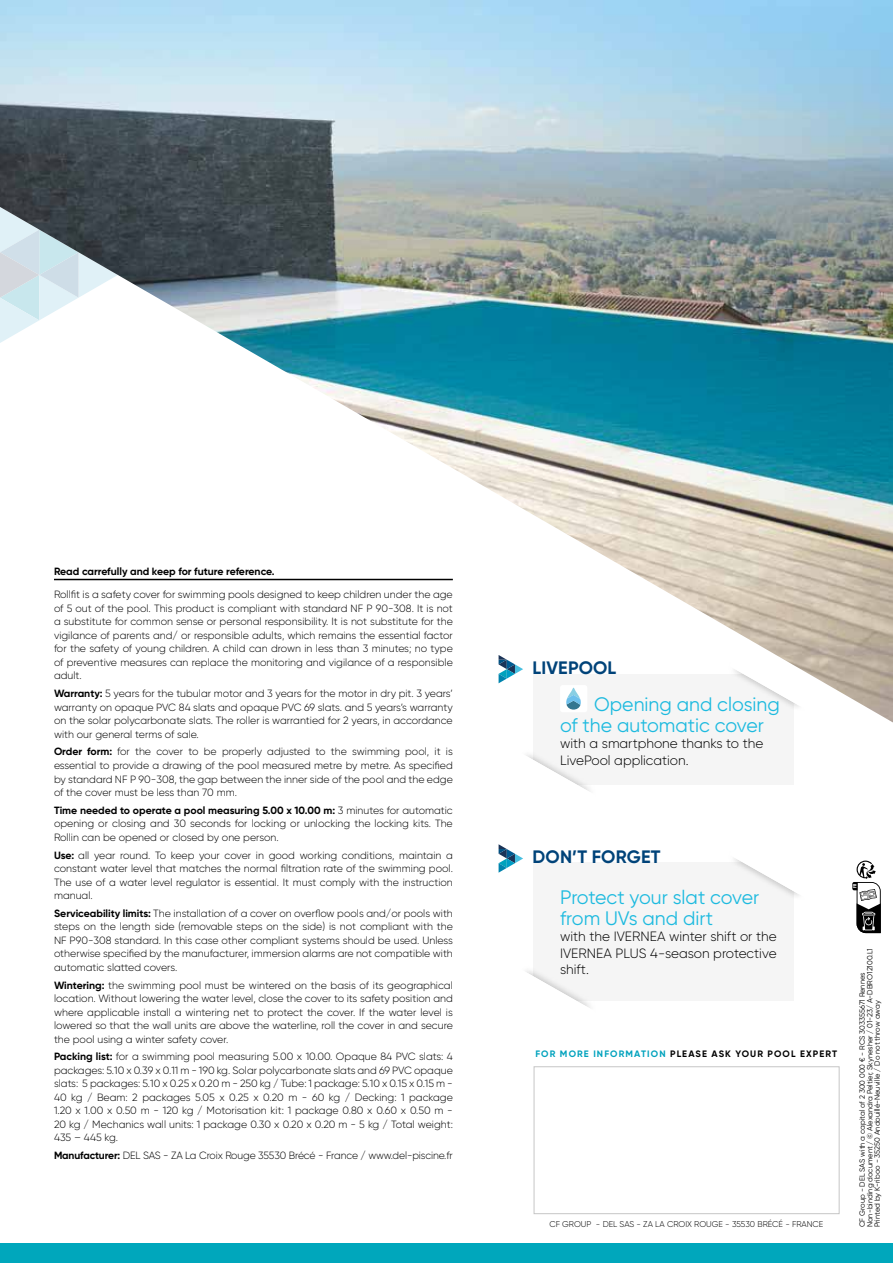
<style>
.page{position:relative;width:893px;height:1263px;background:#fff}
.page>*{position:absolute;margin:0;border:0;box-sizing:border-box;transform-origin:0 0}
.t1{font:19.5px/21px "Gilroy";color:#1dbadf}
.t2{font:700 18px "Gilroy";letter-spacing:.01em;color:#004379}
.t3{font:300 13.5px/16.5px "Gilroy";color:#000;text-align:justify}
.t4{font:300 10.5px/13.5px "Gilroy";color:#000;text-align:justify}
.t5{font:700 10.5px "Gilroy";color:#000}
.t6{font:700 9.3px "Gilroy";letter-spacing:.12em;color:#000}
.t7{font:300 8.4px "Gilroy";color:#000}
.t8{font:7.5px/7.5px "Gilroy";color:#000}
.t9{font:700 4.65px "Flama Condensed";color:#fff}
.s1{font-weight:700}
.s2{color:#00a2bd}
</style>
<div class="page">
<div style="left:0;top:1244px;width:893px;height:19px;background:#00a7bc"></div>
<div style="left:534px;top:1066px;width:305px;height:148px;background:#fff;border:1px solid #c6c6c6"></div>
<div style="left:534px;top:863px;width:260px;height:138px;background:#f5f5f5"></div>
<div style="left:727px;top:849px;width:80px;height:52px;background:#fff"></div>
<svg style="left:736px;top:860px;width:61px;height:36px"></svg>
<div style="left:519px;top:965px;width:79px;height:52px;background:#fff"></div>
<svg style="left:529px;top:971px;width:58px;height:35px"></svg>
<svg style="left:499px;top:844px;width:24px;height:29px"></svg>
<div style="left:534px;top:674px;width:260px;height:111px;background:#f5f5f5"></div>
<div style="left:519px;top:749px;width:79px;height:52px;background:#fff"></div>
<svg style="left:530px;top:755px;width:57px;height:35px"></svg>
<svg style="left:852px;top:860px;width:29px;height:74px"></svg>
<img style="left:0;top:0;width:893px;height:722px">
<p class="t5" style="left:54px;top:565px;width:222px">Read carrefully and keep for future reference.</p>
<p class="t4" style="left:54px;top:588px;width:400px">Rollfit is a safety cover for swimming pools designed to keep children under the age of 5 out of the pool. This product is compliant with standard NF P 90-308. It is not a substitute for common sense or personal responsibility. It is not substitute for the vigilance of parents and/ or responsible adults, which remains the essential factor for the safety of young children. A child can drown in less than 3 minutes; no type of preventive measures can replace the monitoring and vigilance of a responsible adult.</p>
<p class="t4" style="left:54px;top:687px;width:400px"><span class="s1">Warranty:</span> 5 years for the tubular motor and 3 years for the motor in dry pit. 3 years’ warranty on opaque PVC 84 slats and opaque PVC 69 slats. and 5 years’s warranty on the solar polycarbonate slats. The roller is warrantied for 2 years, in accordance with our general terms of sale.</p>
<p class="t4" style="left:54px;top:745px;width:400px"><span class="s1">Order form:</span> for the cover to be properly adjusted to the swimming pool, it is essential to provide a drawing of the pool measured metre by metre. As specified by standard NF P 90-308, the gap between the inner side of the pool and the edge of the cover must be less than 70 mm.</p>
<p class="t4" style="left:54px;top:803px;width:400px"><span class="s1">Time needed to operate a pool measuring 5.00 x 10.00 m:</span> 3 minutes for automatic opening or closing and 30 seconds for locking or unlocking the locking kits. The Rollin can be opened or closed by one person.</p>
<p class="t4" style="left:54px;top:848px;width:400px"><span class="s1">Use:</span> all year round. To keep your cover in good working conditions, maintain a constant water level that matches the normal filtration rate of the swimming pool.<br>The use of a water level regulator is essential. It must comply with the instruction manual.</p>
<p class="t4" style="left:54px;top:906px;width:400px"><span class="s1">Serviceability limits:</span> The installation of a cover on overflow pools and/or pools with steps on the length side (removable steps on the side) is not compliant with the NF P90-308 standard. In this case other compliant systems should be used. Unless otherwise specified by the manufacturer, immersion alarms are not compatible with automatic slatted covers.</p>
<p class="t4" style="left:54px;top:978px;width:400px"><span class="s1">Wintering:</span> the swimming pool must be wintered on the basis of its geographical location. Without lowering the water level, close the cover to its safety position and where applicable install a wintering net to protect the cover. If the water level is lowered so that the wall units are above the waterline, roll the cover in and secure the pool using a winter safety cover.</p>
<p class="t4" style="left:54px;top:1050px;width:400px"><span class="s1">Packing list:</span> for a swimming pool measuring 5.00 x 10.00. Opaque 84 PVC slats: 4 packages: 5.10 x 0.39 x 0.11 m - 190 kg. Solar polycarbonate slats and 69 PVC opaque slats: 5 packages: 5.10 x 0.25 x 0.20 m - 250 kg / Tube: 1 package: 5.10 x 0.15 x 0.15 m - 40 kg / Beam: 2 packages 5.05 x 0.25 x 0.20 m - 60 kg / Decking: 1 package 1.20 x 1.00 x 0.50 m - 120 kg / Motorisation kit: 1 package 0.80 x 0.60 x 0.50 m - 20 kg / Mechanics wall units: 1 package 0.30 x 0.20 x 0.20 m - 5 kg / Total weight:<br>435 – 445 kg.</p>
<p class="t4" style="left:54px;top:1148px;width:400px"><span class="s1">Manufacturer:</span> DEL SAS - ZA La Croix Rouge 35530 Brécé - France / www.del-piscine.fr</p>
<h2 class="t2" style="left:533px;top:656px;width:85px">LIVEPOOL</h2>
<h1 class="t1" style="left:560px;top:693px;width:221px;text-indent:34px">Opening and closing of the automatic cover</h1>
<p class="t3" style="left:560px;top:735px;width:205px">with a smartphone thanks to the<br>LivePool application.</p>
<h2 class="t2" style="left:533px;top:846px;width:129px">DON’T FORGET</h2>
<h1 class="t1" style="left:560px;top:886px;width:201px">Protect your slat cover from UVs and dirt</h1>
<p class="t3" style="left:560px;top:928px;width:218px">with the IVERNEA winter shift or the IVERNEA PLUS 4-season protective shift.</p>
<p class="t6" style="left:535px;top:1048px;width:303px"><span class="s2">FOR MORE INFORMATION</span> PLEASE ASK YOUR POOL EXPERT</p>
<p class="t7" style="left:549px;top:1218px;width:276px">CF GROUP - DEL SAS - ZA LA CROIX ROUGE - 35530 BRÉCÉ - FRANCE</p>
<p class="t9" style="left:852px;top:888px;width:6px;rotate:-90deg">FR</p>
<p class="t8" style="left:858px;top:1227px;width:280px;rotate:-90deg">CF Group - DEL SAS with a capital of 2 300 000 € - RCS 303355671 Rennes<br>Non-binding document / © Alexandra Peltier, Skynesher / 01-23/ A-DBRO12100.L1<br>Printed by K-riboo - 35250 Andouillé-Neuville / Do not throw away</p>
</div>
